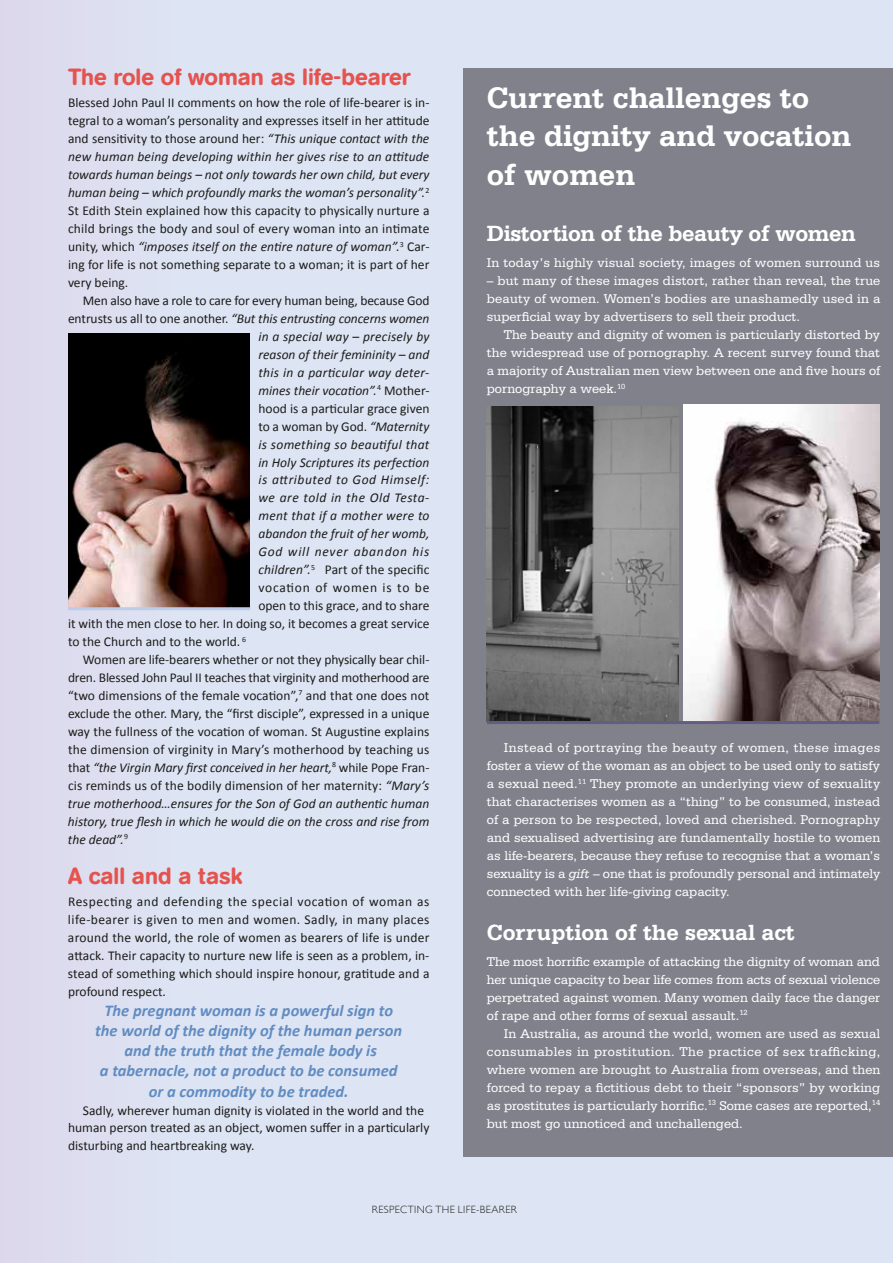
<style>
.page{position:relative;width:893px;height:1263px;background:#dde4f3}
.page>*{position:absolute;margin:0;border:0;box-sizing:border-box;transform-origin:0 0}
.t1{font:700 31.5px/38.4px "Serifa BT";color:#fff}
.t2{font:700 23.25px "Serifa BT";letter-spacing:-.015em;color:#fff}
.t3{font:500 23.25px "AG Book Rounded";color:#e5534f}
.t4{font:italic 700 16.5px/20.1px "Calibri";color:#618cc2;text-align:center}
.t5{font:13.5px/18px "Calibri";color:#1c1c1a;text-align:justify}
.t6{font:13.5px/18px "Serifa BT";color:#fff;text-align:justify}
.t7{font:italic 13.5px "Calibri";color:#1c1c1a}
.t8{font:italic 13.5px "Calibri";letter-spacing:.02em;color:#1c1c1a}
.t9{font:italic 13.5px "Calibri";letter-spacing:.04em;color:#1c1c1a}
.t10{font:italic 13.5px "Calibri";letter-spacing:.025em;color:#1c1c1a}
.t11{font:italic 13.5px "Calibri";letter-spacing:.06em;color:#1c1c1a}
.t12{font:13.5px "Calibri";letter-spacing:.06em;color:#1c1c1a}
.t13{font:300 10.5px "Gill Sans";letter-spacing:.035em;color:#1c1c1a}
.s1{font-style:italic}
.s2{font-style:normal}
</style>
<div class="page">
<div style="left:463px;top:68px;width:430px;height:1089px;background:#81818c"></div>
<img style="left:68px;top:333px;width:182px;height:274px">
<img style="left:487px;top:406px;width:191px;height:315px">
<img style="left:684px;top:405px;width:195px;height:316px">
<hr style="left:68px;top:607px;width:182px;height:3px;background:#bdcce8">
<hr style="left:487px;top:721px;width:392px;height:3px;background:#625e82">
<h2 class="t3" style="left:68px;top:63px;width:344px">The role of woman as life-bearer</h2>
<p class="t5" style="left:68px;top:94px;width:363px">Blessed John Paul II comments on how the role of life-bearer is in&shy;tegral to a woman’s personality and expresses itself in her attitude and sensitivity to those around her: <span class="s1">“This unique contact with the new human being developing within her gives rise to an attitude towards human beings – not only towards her own child, but every human being – which profoundly marks the woman’s personality”.</span><sup>2<br></sup>St Edith Stein explained how this capacity to physically nurture a child brings the body and soul of every woman into an intimate unity, which <span class="s1">“imposes itself on the entire nature of woman”.</span><sup>3</sup> Car&shy;ing for life is not something separate to a woman; it is part of her very being.</p>
<p class="t5" style="left:83px;top:291px;width:348px">Men also have a role to care for every human being, because God</p>
<p class="t7" style="left:68px;top:309px;width:363px"><span class="s2">entrusts us all to one another.</span> “But this entrusting concerns women</p>
<p class="t8" style="left:258px;top:327px;width:173px">in a special way – precisely by</p>
<p class="t7" style="left:258px;top:345px;width:173px">reason of their femininity – and</p>
<p class="t10" style="left:258px;top:363px;width:173px">this in a particular way deter-</p>
<p class="t7" style="left:258px;top:381px;width:173px">mines their vocation”.<sup>4</sup> <span class="s2">Mother-</span></p>
<p class="t5" style="left:258px;top:399px;width:173px">hood is a particular grace given</p>
<p class="t5" style="left:258px;top:417px;width:173px">to a woman by God. <span class="s1">“Maternity</span></p>
<p class="t8" style="left:258px;top:435px;width:172px">is something so beautiful that</p>
<p class="t7" style="left:258px;top:453px;width:172px">in Holy Scriptures its perfection</p>
<p class="t9" style="left:258px;top:471px;width:172px">is attributed to God Himself:</p>
<p class="t9" style="left:258px;top:489px;width:172px">we are told in the Old Testa-</p>
<p class="t8" style="left:258px;top:507px;width:173px">ment that if a mother were to</p>
<p class="t7" style="left:258px;top:525px;width:173px">abandon the fruit of her womb,</p>
<p class="t11" style="left:258px;top:543px;width:172px">God will never abandon his</p>
<p class="t5" style="left:258px;top:561px;width:172px"><span class="s1">children”.</span><sup>5</sup> Part of the specific</p>
<p class="t12" style="left:258px;top:579px;width:173px">vocation of women is to be</p>
<p class="t5" style="left:258px;top:597px;width:173px">open to this grace, and to share</p>
<p class="t5" style="left:68px;top:615px;width:363px">it with the men close to her. In doing so, it becomes a great service</p>
<p class="t5" style="left:68px;top:633px;width:180px">to the Church and to the world. <sup>6</sup></p>
<p class="t5" style="left:83px;top:651px;width:348px">Women are life-bearers whether or not they physically bear chil-</p>
<p class="t5" style="left:68px;top:668px;width:363px">dren. Blessed John Paul II teaches that virginity and motherhood are</p>
<p class="t5" style="left:68px;top:686px;width:363px">“two dimensions of the female vocation”,<sup>7</sup> and that one does not</p>
<p class="t5" style="left:68px;top:704px;width:363px">exclude the other. Mary, the “first disciple”, expressed in a unique</p>
<p class="t5" style="left:68px;top:722px;width:363px">way the fullness of the vocation of woman. St Augustine explains</p>
<p class="t5" style="left:68px;top:740px;width:363px">the dimension of virginity in Mary’s motherhood by teaching us</p>
<p class="t7" style="left:68px;top:758px;width:363px"><span class="s2">that</span> “the Virgin Mary first conceived in her heart,<sup>8</sup> <span class="s2">while Pope Fran-</span></p>
<p class="t5" style="left:68px;top:776px;width:363px">cis reminds us of the bodily dimension of her maternity: <span class="s1">“Mary’s</span></p>
<p class="t7" style="left:68px;top:794px;width:363px">true motherhood…ensures for the Son of God an authentic human</p>
<p class="t7" style="left:68px;top:812px;width:363px">history, true flesh in which he would die on the cross and rise from</p>
<p class="t7" style="left:68px;top:830px;width:62px">the dead”.<sup>9</sup></p>
<h2 class="t3" style="left:68px;top:862px;width:176px">A call and a task</h2>
<p class="t5" style="left:68px;top:893px;width:363px">Respecting and defending the special vocation of woman as life-bearer is given to men and women. Sadly, in many places around the world, the role of women as bearers of life is under attack. Their capacity to nurture new life is seen as a problem, in&shy;stead of something which should inspire honour, gratitude and a profound respect.</p>
<p class="t4" style="left:95px;top:1000px;width:309px">The pregnant woman is a powerful sign to the world of the dignity of the human person and the truth that the female body is<br>a tabernacle, not a product to be consumed or a commodity to be traded.</p>
<p class="t5" style="left:68px;top:1101px;width:363px;text-align:left;text-indent:15px">Sadly, wherever human dignity is violated in the world and the human person treated as an object, women suffer in a particularly disturbing and heartbreaking way.</p>
<h1 class="t1" style="left:487px;top:77px;width:366px">Current challenges to the dignity and vocation of women</h1>
<h2 class="t2" style="left:487px;top:219px;width:370px">Distortion of the beauty of women</h2>
<p class="t6" style="left:487px;top:254px;width:395px">In today’s highly visual society, images of women surround us</p>
<p class="t6" style="left:487px;top:272px;width:395px">– but many of these images distort, rather than reveal, the true beauty of women. Women’s bodies are unashamedly used in a superficial way by advertisers to sell their product.</p>
<p class="t6" style="left:487px;top:326px;width:395px;text-indent:17px">The beauty and dignity of women is particularly distorted by the widespread use of pornography. A recent survey found that a majority of Australian men view between one and five hours of pornography a week.<sup>10</sup></p>
<p class="t6" style="left:487px;top:739px;width:395px;text-indent:17px">Instead of portraying the beauty of women, these images foster a view of the woman as an object to be used only to satisfy a sexual need.<sup>11</sup> They promote an underlying view of sexuality that characterises women as a “thing” to be consumed, instead of a person to be respected, loved and cherished. Pornography and sexualised advertising are fundamentally hostile to women as life-bearers, because they refuse to recognise that a woman’s sexuality is a <span class="s1">gift</span> – one that is profoundly personal and intimately connected with her life-giving capacity.</p>
<h2 class="t2" style="left:487px;top:917px;width:309px">Corruption of the sexual act</h2>
<p class="t6" style="left:487px;top:952px;width:395px">The most horrific example of attacking the dignity of woman and her unique capacity to bear life comes from acts of sexual violence perpetrated against women. Many women daily face the danger of rape and other forms of sexual assault.<sup>12</sup></p>
<p class="t6" style="left:487px;top:1024px;width:395px;text-indent:17px">In Australia, as around the world, women are used as sexual consumables in prostitution. The practice of sex trafficking, where women are brought to Australia from overseas, and then forced to repay a fictitious debt to their “sponsors” by working as prostitutes is particularly horrific.<sup>13</sup> Some cases are reported,<sup>14 </sup>but most go unnoticed and unchallenged.</p>
<p class="t13" style="left:372px;top:1204px;width:146px">RESPECTING THE LIFE-BEARER</p>
</div>
